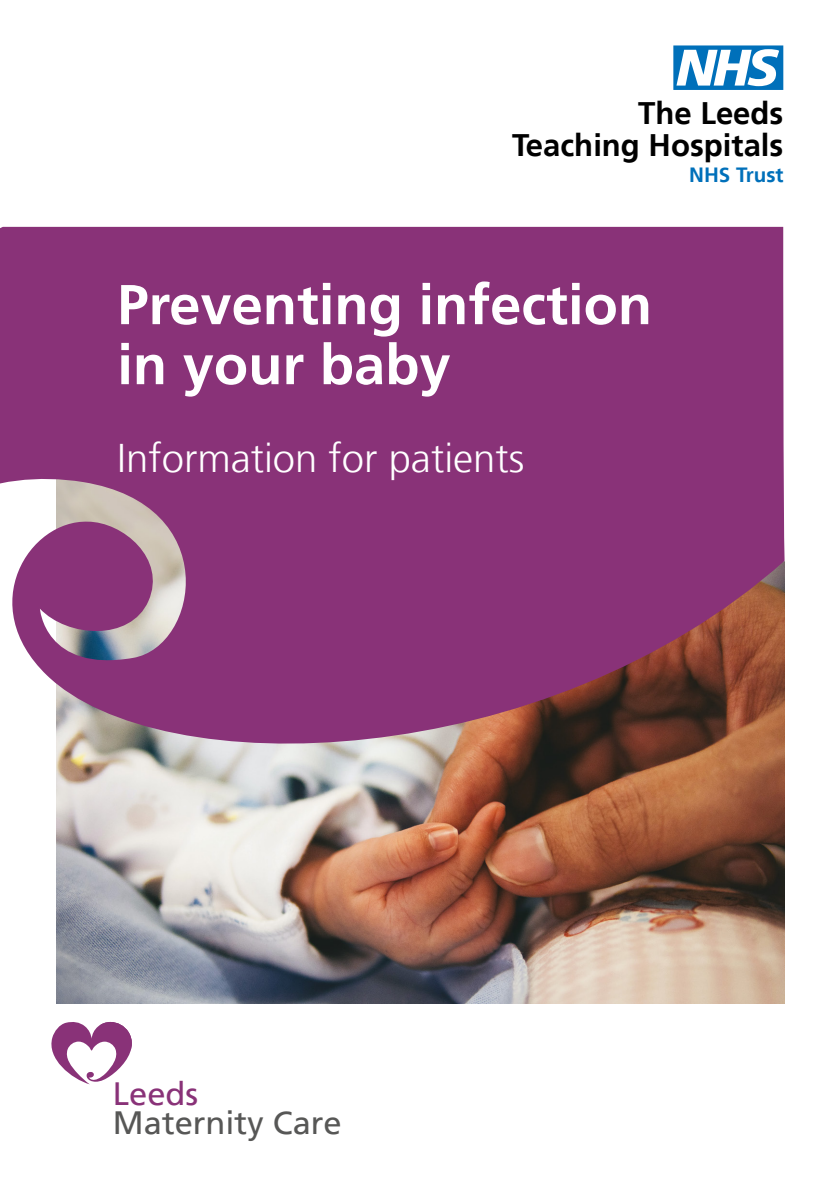
<style>
.page{position:relative;width:840px;height:1191px;background:#fff}
.page>*{position:absolute;margin:0;border:0;box-sizing:border-box;transform-origin:0 0}
.t1{font:62.2px "NHS";color:#0070ba}
.Cover_title_A{font:700 56px/60px "Frutiger LT";color:#fff}
.Cover_title_B{font:300 40px "Frutiger LT";color:#fff}
.t2{font:32.2px "Frutiger LT";color:#575756}
.t3{font:32.2px "Frutiger LT";color:#893278}
.t4{font:700 31px/31.6px "Frutiger LT";color:#000;text-align:right}
.t5{font:700 20.6px "Frutiger LT";color:#0070ba}
</style>
<div class="page">
<img style="left:57px;top:784px;width:726px;height:219px">
<svg style="left:51px;top:1021px;width:81px;height:64px"></svg>
<svg style="left:0;top:227px;width:784px;height:557px;background:#8f447a"></svg>
<p class="t1" style="left:673px;top:33px;width:111px">n</p>
<p class="t4" style="left:512px;top:98px;width:273px">The Leeds<br>Teaching Hospitals</p>
<p class="Cover_title_A" style="left:117px;top:275px;width:536px">Preventing infection in your baby</p>
<p class="Cover_title_B" style="left:117px;top:435px;width:408px">Information for patients</p>
<p class="t5" style="left:688px;top:162px;width:96px">NHS Trust</p>
<p class="t3" style="left:113px;top:1074px;width:87px">Leeds</p>
<p class="t2" style="left:113px;top:1104px;width:230px">Maternity Care</p>
</div>
